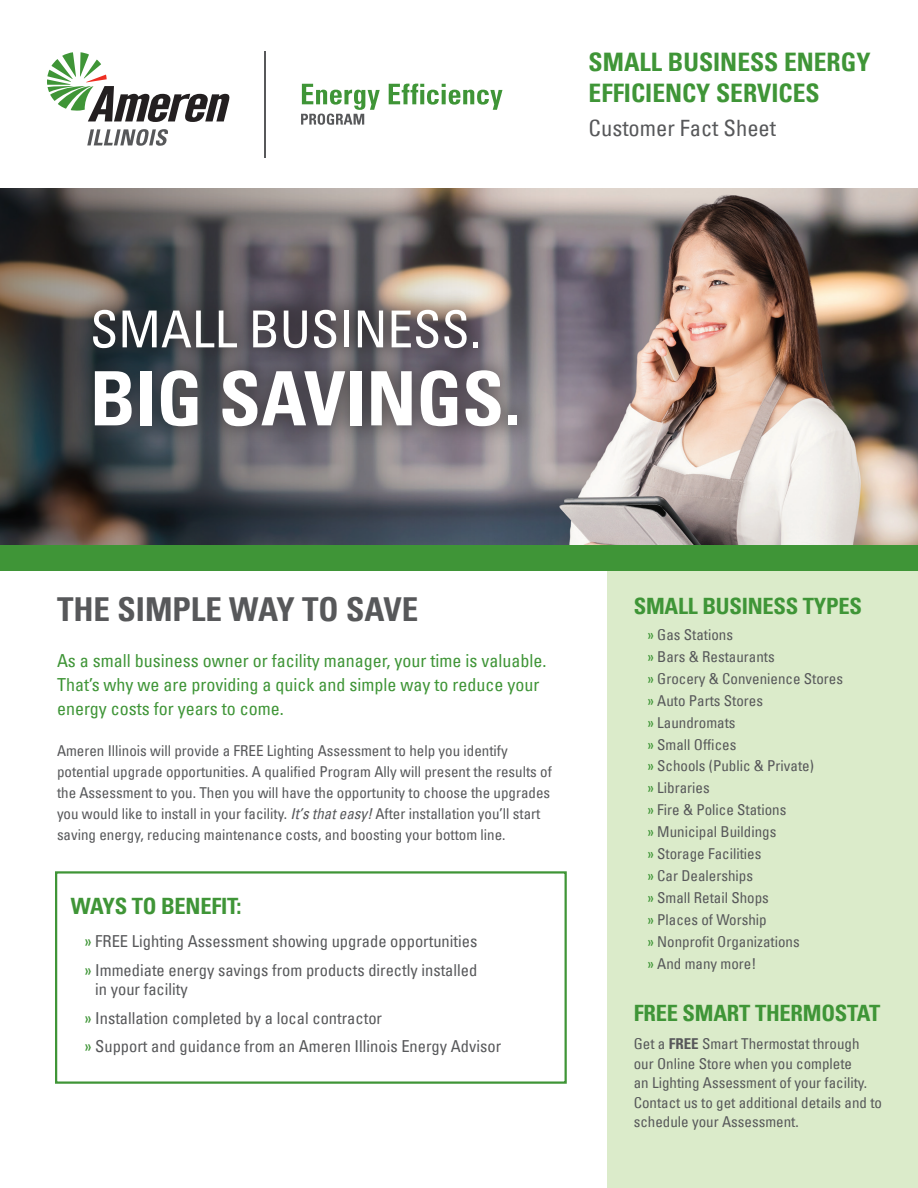
<style>
.page{position:relative;width:918px;height:1188px;background:#fff}
.page>*{position:absolute;margin:0;border:0;box-sizing:border-box;transform-origin:0 0}
.t1{font:75px "Univers Com 67 Bold Cond";color:#fff}
.t2{font:condensed 51px "Univers LT";color:#fff}
.t3{font:33px "Univers Com 67 Bold Cond";color:#57585a}
.t4{font:25.5px/31.5px "Univers Com 67 Bold Cond";color:#3f9537}
.H2-White2{font:22.5px "Univers Com 67 Bold Cond";letter-spacing:-.01em;color:#3f9537}
.t5{font:condensed 22.5px "Univers LT";color:#57585a}
.Body_1{font:condensed 18px/24px "Univers LT";color:#3f9537}
.t6{font:condensed 16.5px/19.5px "Univers LT";color:#57585a}
.Body_2{font:condensed 15px/21px "Univers LT";color:#57585a}
.s1{font-family:"Univers";font-style:italic}
.s2{color:#3f9537}
.s3{font-family:"Univers Com 67 Bold Cond";font-stretch:normal}
</style>
<div class="page">
<div style="left:608px;top:560px;width:310px;height:628px;background:#dbebca"></div>
<img style="left:561px;top:189px;width:357px;height:356px">
<svg style="left:0;top:189px;width:561px;height:356px"></svg>
<div style="left:0;top:545px;width:918px;height:25px;background:#3f9537"></div>
<div style="left:72px;top:289px;width:467px;height:159px;background:#231f20;opacity:.46"></div>
<div style="left:55px;top:871px;width:512px;height:213px;border:2px solid #3f9537"></div>
<svg style="left:47px;top:52px;width:183px;height:70px"></svg>
<svg style="left:87px;top:129px;width:81px;height:17px"></svg>
<hr style="left:265px;top:51px;width:1px;height:106px;background:#57585a">
<svg style="left:389px;top:84px;width:114px;height:26px"></svg>
<svg style="left:301px;top:84px;width:79px;height:41px"></svg>
<p class="t4" style="left:589px;top:46px;width:283px">SMALL BUSINESS ENERGY<br>EFFICIENCY SERVICES</p>
<p class="t5" style="left:589px;top:114px;width:189px">Customer Fact Sheet</p>
<p class="t2" style="left:90px;top:297px;width:393px">SMALL BUSINESS.</p>
<p class="t1" style="left:90px;top:353px;width:432px">BIG SAVINGS.</p>
<p class="t3" style="left:57px;top:589px;width:363px">THE SIMPLE WAY TO SAVE</p>
<p class="Body_1" style="left:57px;top:648px;width:491px">As a small business owner or facility manager, your time is valuable.<br>That’s why we are providing a quick and simple way to reduce your energy costs for years to come.</p>
<p class="Body_2" style="left:57px;top:740px;width:496px">Ameren Illinois will provide a FREE Lighting Assessment to help you identify potential upgrade opportunities. A qualified Program Ally will present the results of the Assessment to you. Then you will have the opportunity to choose the upgrades you would like to install in your facility. <span class="s1">It’s that easy!</span> After installation you’ll start saving energy, reducing maintenance costs, and boosting your bottom line.</p>
<p class="H2-White2" style="left:71px;top:893px;width:172px">WAYS TO BENEFIT:</p>
<p class="t6" style="left:84px;top:931px;width:395px"><span class="s2">»</span> FREE Lighting Assessment showing upgrade opportunities</p>
<p class="t6" style="left:95px;top:960px;width:384px;text-indent:-11px"><span class="s2">»</span> Immediate energy savings from products directly installed in your facility</p>
<p class="t6" style="left:84px;top:1008px;width:299px"><span class="s2">»</span> Installation completed by a local contractor</p>
<p class="t6" style="left:84px;top:1036px;width:418px"><span class="s2">»</span> Support and guidance from an Ameren Illinois Energy Advisor</p>
<h2 class="H2-White2" style="left:634px;top:592px;width:230px">SMALL BUSINESS TYPES</h2>
<p class="Body_2" style="left:647px;top:624px;width:87px"><span class="s2">»</span> Gas Stations</p>
<p class="Body_2" style="left:647px;top:646px;width:129px"><span class="s2">»</span> Bars &amp; Restaurants</p>
<p class="Body_2" style="left:647px;top:668px;width:197px"><span class="s2">»</span> Grocery &amp; Convenience Stores</p>
<p class="Body_2" style="left:647px;top:690px;width:117px"><span class="s2">»</span> Auto Parts Stores</p>
<p class="Body_2" style="left:647px;top:712px;width:90px"><span class="s2">»</span> Laundromats</p>
<p class="Body_2" style="left:647px;top:734px;width:91px"><span class="s2">»</span> Small Offices</p>
<p class="Body_2" style="left:647px;top:755px;width:168px"><span class="s2">»</span> Schools (Public &amp; Private)</p>
<p class="Body_2" style="left:647px;top:777px;width:64px"><span class="s2">»</span> Libraries</p>
<p class="Body_2" style="left:647px;top:799px;width:141px"><span class="s2">»</span> Fire &amp; Police Stations</p>
<p class="Body_2" style="left:647px;top:821px;width:131px"><span class="s2">»</span> Municipal Buildings</p>
<p class="Body_2" style="left:647px;top:843px;width:116px"><span class="s2">»</span> Storage Facilities</p>
<p class="Body_2" style="left:647px;top:865px;width:107px"><span class="s2">»</span> Car Dealerships</p>
<p class="Body_2" style="left:647px;top:887px;width:123px"><span class="s2">»</span> Small Retail Shops</p>
<p class="Body_2" style="left:647px;top:909px;width:121px"><span class="s2">»</span> Places of Worship</p>
<p class="Body_2" style="left:647px;top:931px;width:154px"><span class="s2">»</span> Nonprofit Organizations</p>
<p class="Body_2" style="left:647px;top:953px;width:111px"><span class="s2">»</span> And many more!</p>
<p class="H2-White2" style="left:634px;top:999px;width:248px">FREE SMART THERMOSTAT</p>
<p class="Body_2" style="left:634px;top:1034px;width:250px;line-height:19.5px">Get a <span class="s3">FREE</span> Smart Thermostat through our Online Store when you complete<br>an Lighting Assessment of your facility.<br>Contact us to get additional details and to schedule your Assessment.</p>
</div>
